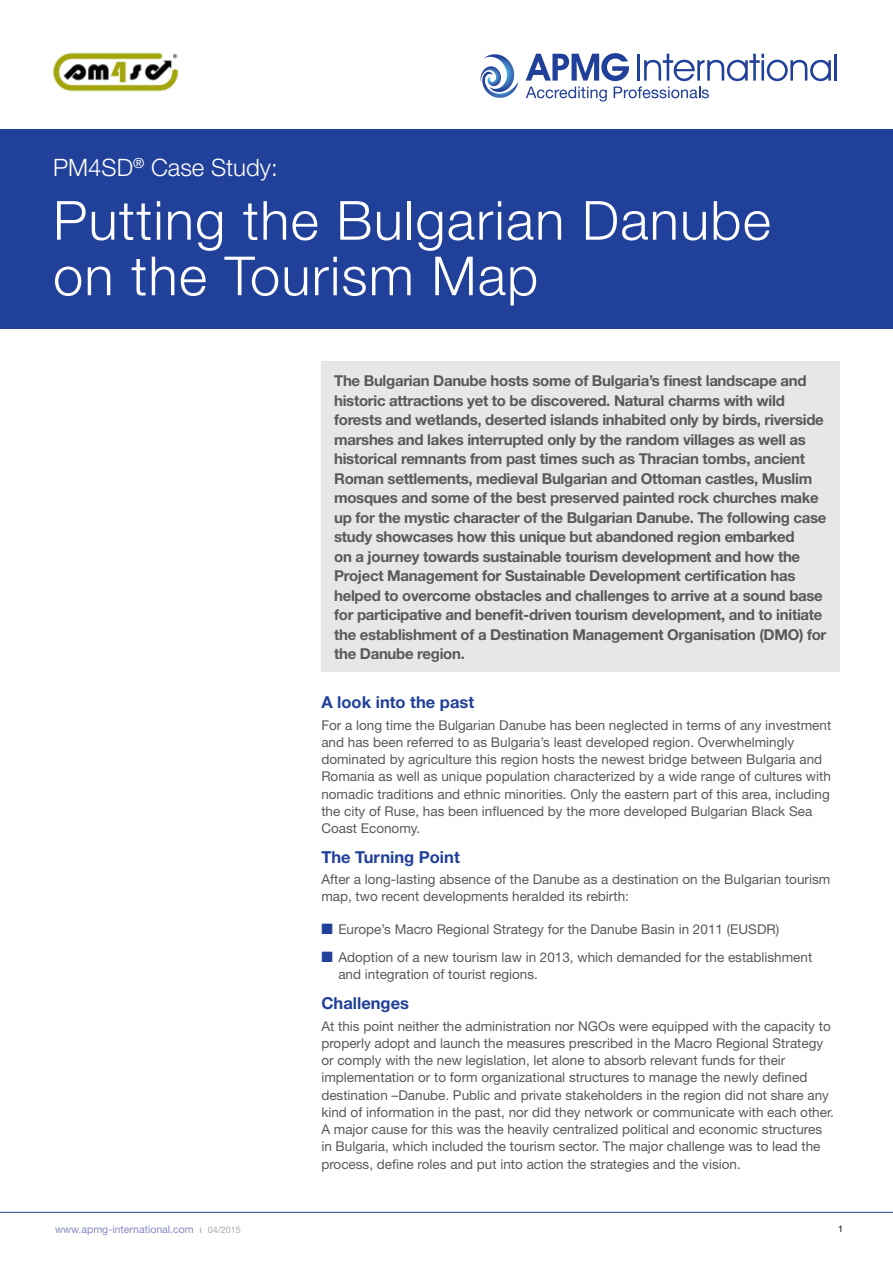
<style>
.page{position:relative;width:893px;height:1263px;background:#fff}
.page>*{position:absolute;margin:0;border:0;box-sizing:border-box;transform-origin:0 0}
.t1{font:300 54px/55.5px "Helvetica Neue";letter-spacing:.025em;color:#fff}
.t2{font:300 24px "Helvetica Neue";color:#fff}
.t3{font:700 16.5px "Helvetica Neue";color:#21409a}
.t4{font:700 15px/19.5px "Helvetica Neue";letter-spacing:-.02em;color:#58595b}
.t5{font:13.5px/17.2px "Helvetica Neue";color:#58595b}
.t6{font:10.5px "Helvetica Neue";color:#8689c3}
.t7{font:9px "Helvetica Neue";color:#000}
.s1{color:#21409a}
.s2{color:#a7a9ac}
.s3{font-size:9px;color:#a7a9ac}
</style>
<div class="page">
<hr style="left:0;top:1212px;width:893px;height:1px;background:#20419b">
<div style="left:0;top:129px;width:893px;height:199px;background:#21409a"></div>
<div style="left:321px;top:361px;width:519px;height:311px;background:#e6e7e8"></div>
<svg style="left:480px;top:54px;width:38px;height:44px"></svg>
<hr style="left:835px;top:54px;width:2px;height:27px;background:#21409a">
<svg style="left:526px;top:53px;width:305px;height:49px"></svg>
<img style="left:53px;top:52px;width:126px;height:40px">
<h2 class="t2" style="left:53px;top:152px;width:226px">PM4SD<sup>®</sup> Case Study:</h2>
<h1 class="t1" style="left:53px;top:192px;width:719px">Putting the Bulgarian Danube on the Tourism Map</h1>
<p class="t4" style="left:334px;top:371px;width:494px">The Bulgarian Danube hosts some of Bulgaria’s finest landscape and historic attractions yet to be discovered. Natural charms with wild forests and wetlands, deserted islands inhabited only by birds, riverside marshes and lakes interrupted only by the random villages as well as historical remnants from past times such as Thracian tombs, ancient Roman settlements, medieval Bulgarian and Ottoman castles, Muslim mosques and some of the best preserved painted rock churches make up for the mystic character of the Bulgarian Danube. The following case study showcases how this unique but abandoned region embarked<br>on a journey towards sustainable tourism development and how the Project Management for Sustainable Development certification has helped to overcome obstacles and challenges to arrive at a sound base for participative and benefit-driven tourism development, and to initiate the establishment of a Destination Management Organisation (DMO) for the Danube region.</p>
<p class="t3" style="left:321px;top:692px;width:154px">A look into the past</p>
<p class="t5" style="left:321px;top:716px;width:511px">For a long time the Bulgarian Danube has been neglected in terms of any investment and has been referred to as Bulgaria’s least developed region. Overwhelmingly dominated by agriculture this region hosts the newest bridge between Bulgaria and Romania as well as unique population characterized by a wide range of cultures with nomadic traditions and ethnic minorities. Only the eastern part of this area, including the city of Ruse, has been influenced by the more developed Bulgarian Black Sea Coast Economy.</p>
<p class="t3" style="left:321px;top:847px;width:140px">The Turning Point</p>
<p class="t5" style="left:321px;top:870px;width:510px">After a long-lasting absence of the Danube as a destination on the Bulgarian tourism map, two recent developments heralded its rebirth:</p>
<p class="t5" style="left:321px;top:920px;width:459px"><span class="s1">■</span> Europe’s Macro Regional Strategy for the Danube Basin in 2011 (EUSDR)</p>
<p class="t5" style="left:338px;top:948px;width:475px;text-indent:-17px"><span class="s1">■</span> Adoption of a new tourism law in 2013, which demanded for the establishment and integration of tourist regions.</p>
<p class="t3" style="left:321px;top:993px;width:89px">Challenges</p>
<p class="t5" style="left:321px;top:1017px;width:514px">At this point neither the administration nor NGOs were equipped with the capacity to properly adopt and launch the measures prescribed in the Macro Regional Strategy or comply with the new legislation, let alone to absorb relevant funds for their implementation or to form organizational structures to manage the newly defined destination –Danube. Public and private stakeholders in the region did not share any kind of information in the past, nor did they network or communicate with each other.<br>A major cause for this was the heavily centralized political and economic structures in Bulgaria, which included the tourism sector. The major challenge was to lead the process, define roles and put into action the strategies and the vision.</p>
<p class="t6" style="left:55px;top:1223px;width:187px">www.apmg-international.com <span class="s2">ı</span> <span class="s3">04/2015</span></p>
<p class="t7" style="left:838px;top:1223px;width:7px">1</p>
</div>
